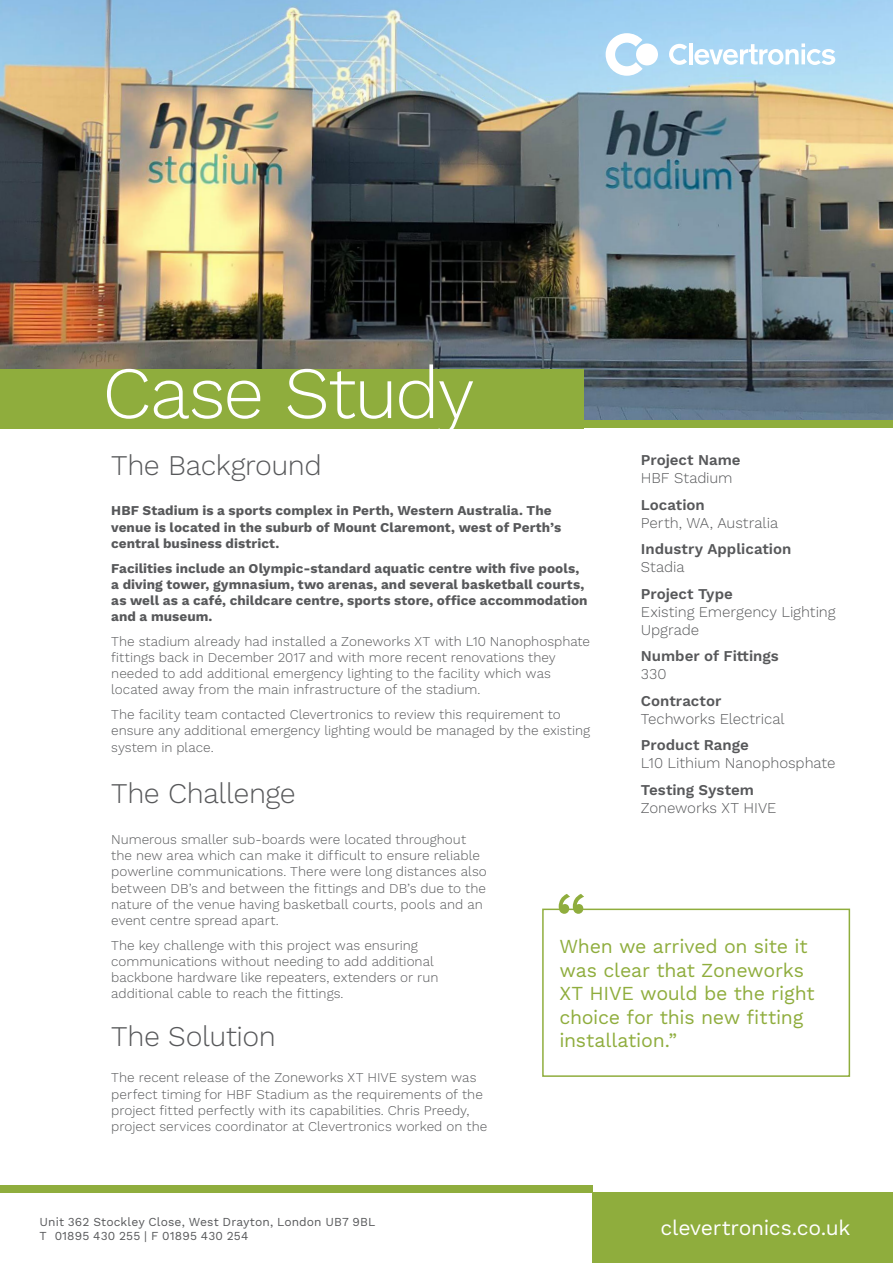
<style>
.page{position:relative;width:893px;height:1263px;background:#fff}
.page>*{position:absolute;margin:0;border:0;box-sizing:border-box;transform-origin:0 0}
.Bold_Copy{font:75px "Work Sans";color:#8fad3d}
.t1{font:300 73.5px "Work Sans";letter-spacing:-.025em;color:#fff}
.Body_Copy{font:300 28.5px "Work Sans";letter-spacing:-.015em;color:#57585a}
.t2{font:21px "Work Sans";letter-spacing:-.015em;color:#fff}
.Bold_Copy-2{font:19.5px/23.4px "Work Sans";letter-spacing:-.015em;color:#8fad3d}
.Bold_Copy-3{font:300 15px/18px "Work Sans";letter-spacing:-.005em;color:#57585a}
.Bold_Copy-4{font:600 15px/18px "Work Sans";color:#57585a}
.Body_Copy-2{font:300 13.5px/16.2px "Work Sans";color:#57585a}
.Body_Copy-3{font:700 13.5px/16.2px "Work Sans";letter-spacing:.005em;color:#57585a}
.Body_Copy-4{font:12px/14.4px "Work Sans";letter-spacing:.01em;color:#57585a}
.s1{font-weight:300}
.s2{font-weight:600}
</style>
<div class="page">
<img style="left:0;top:0;width:893px;height:420px">
<div style="left:0;top:369px;width:584px;height:59px;background:#8fad3d"></div>
<div style="left:0;top:1185px;width:592px;height:8px;background:#8fad3d"></div>
<div style="left:542px;top:420px;width:351px;height:8px;background:#8fad3d"></div>
<div style="left:592px;top:1193px;width:301px;height:70px;background:#8fad3d"></div>
<div style="left:542px;top:908px;width:308px;height:169px;border:2px solid #8fad3d"></div>
<div style="left:636px;top:44px;width:22px;height:21px;background:#fff;border-radius:50%"></div>
<svg style="left:606px;top:33px;width:37px;height:43px"></svg>
<svg style="left:669px;top:44px;width:18px;height:21px"></svg>
<hr style="left:689px;top:43px;width:3px;height:21px;background:#fff">
<svg style="left:694px;top:43px;width:141px;height:22px"></svg>
<p class="t1" style="left:102px;top:350px;width:374px">Case Study</p>
<p class="Body_Copy" style="left:111px;top:448px;width:212px">The Background</p>
<p class="Body_Copy-3" style="left:111px;top:503px;width:451px">HBF Stadium is a sports complex in Perth, Western Australia. The venue is located in the suburb of Mount Claremont, west of Perth’s central business district.</p>
<p class="Body_Copy-3" style="left:111px;top:560px;width:478px">Facilities include an Olympic-standard aquatic centre with five pools, a diving tower, gymnasium, two arenas, and several basketball courts, as well as a café, childcare centre, sports store, office accommodation and a museum.</p>
<p class="Body_Copy-2" style="left:111px;top:634px;width:480px">The stadium already had installed a Zoneworks XT with L10 Nanophosphate fittings back in December 2017 and with more recent renovations they needed to add additional emergency lighting to the facility which was located away from the main infrastructure of the stadium.</p>
<p class="Body_Copy-2" style="left:111px;top:707px;width:480px">The facility team contacted Clevertronics to review this requirement to ensure any additional emergency lighting would be managed by the existing system in place.</p>
<p class="Body_Copy" style="left:111px;top:776px;width:186px">The Challenge</p>
<p class="Body_Copy-2" style="left:111px;top:832px;width:377px">Numerous smaller sub-boards were located throughout the new area which can make it difficult to ensure reliable powerline communications. There were long distances also between DB’s and between the fittings and DB’s due to the nature of the venue having basketball courts, pools and an event centre spread apart.</p>
<p class="Body_Copy-2" style="left:111px;top:937px;width:329px">The key challenge with this project was ensuring communications without needing to add additional backbone hardware like repeaters, extenders or run additional cable to reach the fittings.</p>
<p class="Body_Copy" style="left:111px;top:1019px;width:166px">The Solution</p>
<p class="Body_Copy-2" style="left:111px;top:1070px;width:378px">The recent release of the Zoneworks XT HIVE system was perfect timing for HBF Stadium as the requirements of the project fitted perfectly with its capabilities. Chris Preedy, project services coordinator at Clevertronics worked on the</p>
<p class="Bold_Copy-4" style="left:641px;top:452px;width:101px">Project Name<br><span class="s1">HBF Stadium</span></p>
<p class="Bold_Copy-3" style="left:641px;top:496px;width:139px"><span class="s2">Location<br></span>Perth, WA, Australia</p>
<p class="Bold_Copy-4" style="left:641px;top:541px;width:152px">Industry Application<br><span class="s1">Stadia</span></p>
<p class="Bold_Copy-3" style="left:641px;top:585px;width:196px"><span class="s2">Project Type<br></span>Existing Emergency Lighting<br>Upgrade</p>
<p class="Bold_Copy-4" style="left:641px;top:648px;width:139px">Number of Fittings<br><span class="s1">330</span></p>
<p class="Bold_Copy-3" style="left:641px;top:692px;width:145px"><span class="s2">Contractor<br></span>Techworks Electrical</p>
<p class="Bold_Copy-3" style="left:641px;top:737px;width:196px"><span class="s2">Product Range<br></span>L10 Lithium Nanophosphate</p>
<p class="Bold_Copy-3" style="left:641px;top:781px;width:137px"><span class="s2">Testing System<br></span>Zoneworks XT HIVE</p>
<p class="Bold_Copy" style="left:555px;top:876px;width:35px">“</p>
<p class="Bold_Copy-2" style="left:559px;top:936px;width:257px">When we arrived on site it was clear that Zoneworks<br>XT HIVE would be the right choice for this new fitting installation.”</p>
<p class="Body_Copy-4" style="left:40px;top:1215px;width:337px">Unit 362 Stockley Close, West Drayton, London UB7 9BL<br>T 01895 430 255 | F 01895 430 254</p>
<p class="t2" style="left:660px;top:1215px;width:191px">clevertronics.co.uk</p>
</div>
